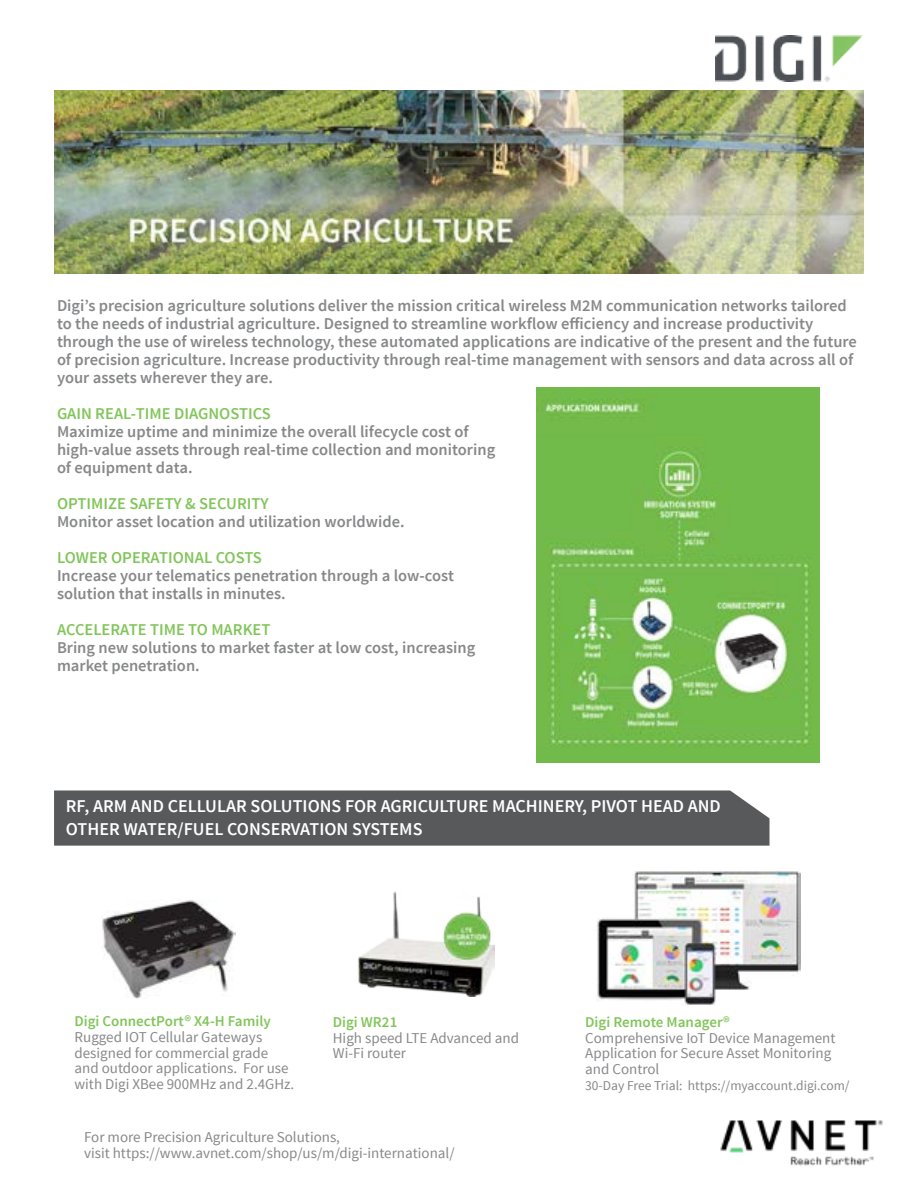
<style>
.page{position:relative;width:918px;height:1188px;background:#fff}
.page>*{position:absolute;margin:0;border:0;box-sizing:border-box;transform-origin:0 0}
.t1{font:600 18px/23.2px "Source Sans Pro";color:#fff}
.t2{font:600 16.5px/18px "Source Sans Pro";color:#87888a}
.t3{font:600 16.5px "Source Sans Pro";color:#82c55b}
.t4{font:15px/15.8px "Source Sans Pro";color:#87888a}
.t5{font:600 15px "Source Sans Pro";color:#82c55b}
.t6{font:13.5px "Source Sans Pro";color:#87888a}
</style>
<div class="page">
<img style="left:54px;top:90px;width:810px;height:183px">
<div style="left:54px;top:790px;width:716px;height:56px;background:#58595b"></div>
<img style="left:537px;top:387px;width:283px;height:376px">
<img style="left:102px;top:900px;width:133px;height:98px">
<img style="left:358px;top:891px;width:137px;height:106px">
<img style="left:597px;top:870px;width:203px;height:135px">
<img style="left:715px;top:35px;width:148px;height:46px">
<div style="left:720px;top:616px;width:62px;height:70px;background:#fff;border-radius:50%"></div>
<img style="left:724px;top:633px;width:55px;height:40px">
<img style="left:720px;top:1120px;width:163px;height:46px">
<p class="t2" style="left:57px;top:297px;width:801px">Digi’s precision agriculture solutions deliver the mission critical wireless M2M communication networks tailored to the needs of industrial agriculture. Designed to streamline workflow efficiency and increase productivity through the use of wireless technology, these automated applications are indicative of the present and the future of precision agriculture. Increase productivity through real-time management with sensors and data across all of your assets wherever they are.</p>
<p class="t3" style="left:57px;top:403px;width:215px">GAIN REAL-TIME DIAGNOSTICS</p>
<p class="t2" style="left:57px;top:423px;width:440px">Maximize uptime and minimize the overall lifecycle cost of high-value assets through real-time collection and monitoring of equipment data.</p>
<p class="t3" style="left:57px;top:493px;width:213px">OPTIMIZE SAFETY &amp; SECURITY</p>
<p class="t2" style="left:57px;top:513px;width:349px">Monitor asset location and utilization worldwide.</p>
<p class="t3" style="left:57px;top:547px;width:206px">LOWER OPERATIONAL COSTS</p>
<p class="t2" style="left:57px;top:567px;width:399px">Increase your telematics penetration through a low-cost solution that installs in minutes.</p>
<p class="t3" style="left:57px;top:619px;width:215px">ACCELERATE TIME TO MARKET</p>
<p class="t2" style="left:57px;top:639px;width:420px">Bring new solutions to market faster at low cost, increasing market penetration.</p>
<p class="t1" style="left:66px;top:795px;width:657px">RF, ARM AND CELLULAR SOLUTIONS FOR AGRICULTURE MACHINERY, PIVOT HEAD AND<br>OTHER WATER/FUEL CONSERVATION SYSTEMS</p>
<p class="t5" style="left:75px;top:1012px;width:198px">Digi ConnectPort® X4-H Family</p>
<p class="t4" style="left:75px;top:1029px;width:221px">Rugged IOT Cellular Gateways designed for commercial grade and outdoor applications. For use with Digi XBee 900MHz and 2.4GHz.</p>
<p class="t5" style="left:333px;top:1012px;width:66px">Digi WR21</p>
<p class="t4" style="left:333px;top:1030px;width:188px">High speed LTE Advanced and<br>Wi-Fi router</p>
<p class="t4" style="left:84px;top:1130px;width:372px">For more Precision Agriculture Solutions,<br>visit https://www.avnet.com/shop/us/m/digi-international/</p>
<p class="t5" style="left:585px;top:1012px;width:146px">Digi Remote Manager®</p>
<p class="t4" style="left:585px;top:1030px;width:252px">Comprehensive IoT Device Management<br>Application for Secure Asset Monitoring and Control</p>
<p class="t6" style="left:585px;top:1077px;width:266px">30-Day Free Trial: https://myaccount.digi.com/</p>
</div>
